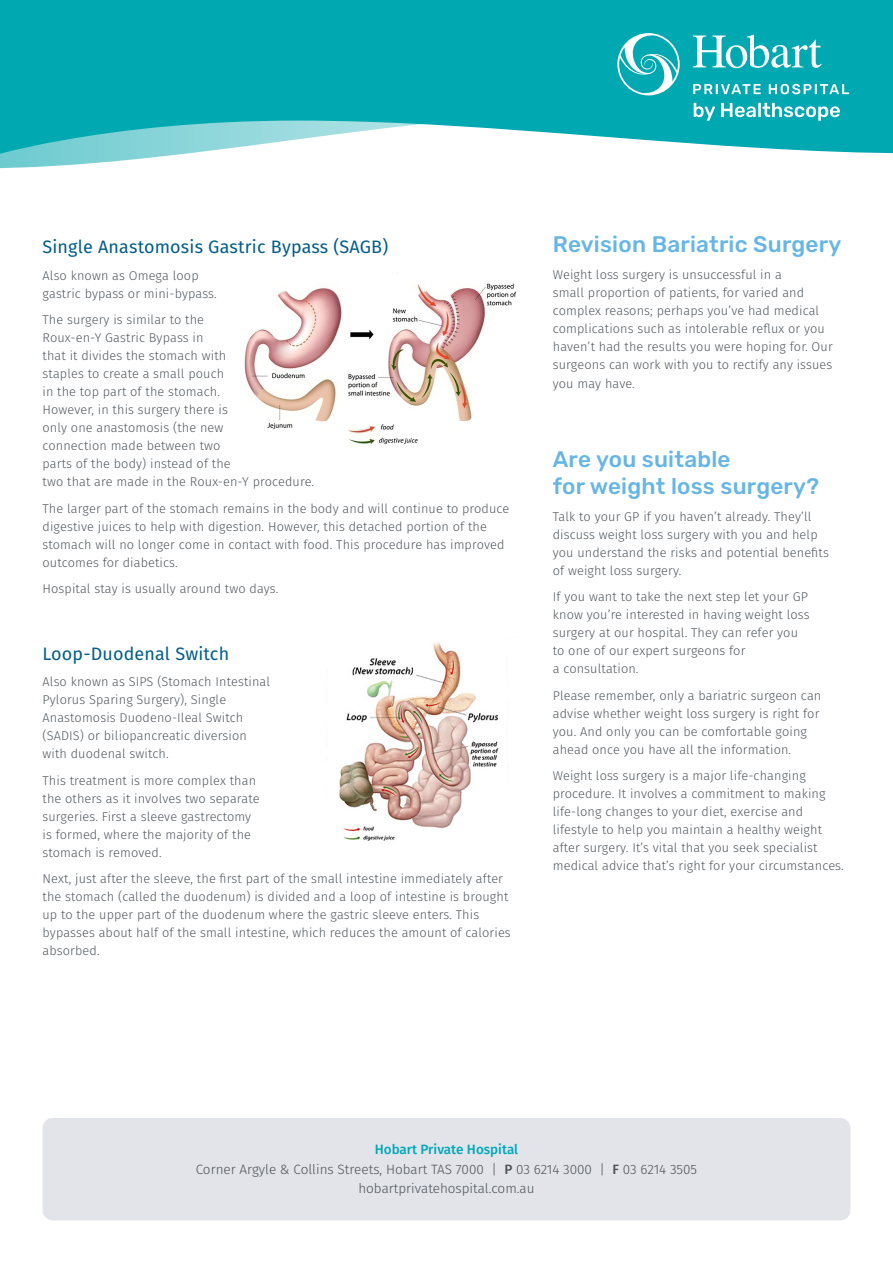
<style>
.page{position:relative;width:893px;height:1263px;background:#fff}
.page>*{position:absolute;margin:0;border:0;box-sizing:border-box;transform-origin:0 0}
.t1{font:500 22.5px/27px "Rubik";letter-spacing:.01em;color:#66b6e5}
.t2{font:18px "Fira Sans";letter-spacing:.01em;color:#045e89}
.t3{font:300 13.5px "Fira Sans";color:#4c5259}
.t4{font:500 13.5px "Fira Sans";color:#00a8b9}
.t5{font:300 12.75px/18px "Fira Sans";letter-spacing:.01em;color:#52585e}
.s1{font-weight:500}
</style>
<div class="page">
<svg style="left:0;top:159px;width:136px;height:9px"></svg>
<svg style="left:0;top:0;width:893px;height:159px;background:#23b4bb"></svg>
<img style="left:339px;top:642px;width:160px;height:199px">
<img style="left:244px;top:283px;width:273px;height:162px">
<div style="left:43px;top:1118px;width:807px;height:102px;background:#e2e4e9;border-radius:10px"></div>
<svg style="left:693px;top:35px;width:129px;height:33px"></svg>
<svg style="left:693px;top:84px;width:68px;height:10px"></svg>
<svg style="left:769px;top:84px;width:80px;height:10px"></svg>
<svg style="left:694px;top:103px;width:21px;height:18px"></svg>
<svg style="left:721px;top:103px;width:119px;height:18px"></svg>
<svg style="left:617px;top:33px;width:63px;height:62px"></svg>
<p class="t2" style="left:43px;top:233px;width:347px">Single Anastomosis Gastric Bypass (SAGB)</p>
<p class="t5" style="left:43px;top:266px;width:176px">Also known as Omega loop gastric bypass or mini-bypass.</p>
<p class="t5" style="left:43px;top:311px;width:273px">The surgery is similar to the<br>Roux-en-Y Gastric Bypass in<br>that it divides the stomach with<br>staples to create a small pouch<br>in the top part of the stomach.<br>However, in this surgery there is<br>only one anastomosis (the new<br>connection made between two<br>parts of the body) instead of the<br>two that are made in the Roux-en-Y procedure.</p>
<p class="t5" style="left:43px;top:499px;width:468px">The larger part of the stomach remains in the body and will continue to produce digestive juices to help with digestion. However, this detached portion of the stomach will no longer come in contact with food. This procedure has improved outcomes for diabetics.</p>
<p class="t5" style="left:43px;top:580px;width:237px">Hospital stay is usually around two days.</p>
<p class="t2" style="left:43px;top:640px;width:188px">Loop-Duodenal Switch</p>
<p class="t5" style="left:43px;top:673px;width:229px">Also known as SIPS (Stomach Intestinal Pylorus Sparing Surgery), Single Anastomosis Duodeno-Ileal Switch (SADIS) or biliopancreatic diversion with duodenal switch.</p>
<p class="t5" style="left:43px;top:771px;width:219px">This treatment is more complex than the others as it involves two separate surgeries. First a sleeve gastrectomy is formed, where the majority of the stomach is removed.</p>
<p class="t5" style="left:43px;top:870px;width:470px">Next, just after the sleeve, the first part of the small intestine immediately after the stomach (called the duodenum) is divided and a loop of intestine is brought up to the upper part of the duodenum where the gastric sleeve enters. This bypasses about half of the small intestine, which reduces the amount of calories absorbed.</p>
<p class="t1" style="left:553px;top:231px;width:290px">Revision Bariatric Surgery</p>
<p class="t5" style="left:553px;top:265px;width:281px">Weight loss surgery is unsuccessful in a<br>small proportion of patients, for varied and complex reasons; perhaps you’ve had medical complications such as intolerable reflux or you haven’t had the results you were hoping for. Our surgeons can work with you to rectify any issues</p>
<p class="t5" style="left:553px;top:375px;width:84px">you may have.</p>
<p class="t1" style="left:553px;top:446px;width:268px">Are you suitable<br>for weight loss surgery?</p>
<p class="t5" style="left:553px;top:507px;width:278px">Talk to your GP if you haven’t already. They’ll discuss weight loss surgery with you and help you understand the risks and potential benefits of weight loss surgery.</p>
<p class="t5" style="left:553px;top:588px;width:258px">If you want to take the next step let your GP know you’re interested in having weight loss surgery at our hospital. They can refer you to one of our expert surgeons for<br>a consultation.</p>
<p class="t5" style="left:553px;top:686px;width:270px">Please remember, only a bariatric surgeon can advise whether weight loss surgery is right for you. And only you can be comfortable going ahead once you have all the information.</p>
<p class="t5" style="left:553px;top:767px;width:293px">Weight loss surgery is a major life-changing procedure. It involves a commitment to making life-long changes to your diet, exercise and lifestyle to help you maintain a healthy weight after surgery. It’s vital that you seek specialist medical advice that’s right for your circumstances.</p>
<p class="t4" style="left:375px;top:1139px;width:145px">Hobart Private Hospital</p>
<p class="t3" style="left:196px;top:1159px;width:503px">Corner Argyle &amp; Collins Streets, Hobart TAS 7000 | <span class="s1">P</span> 03 6214 3000 | <span class="s1">F</span> 03 6214 3505</p>
<p class="t3" style="left:358px;top:1179px;width:178px">hobartprivatehospital.com.au</p>
</div>
